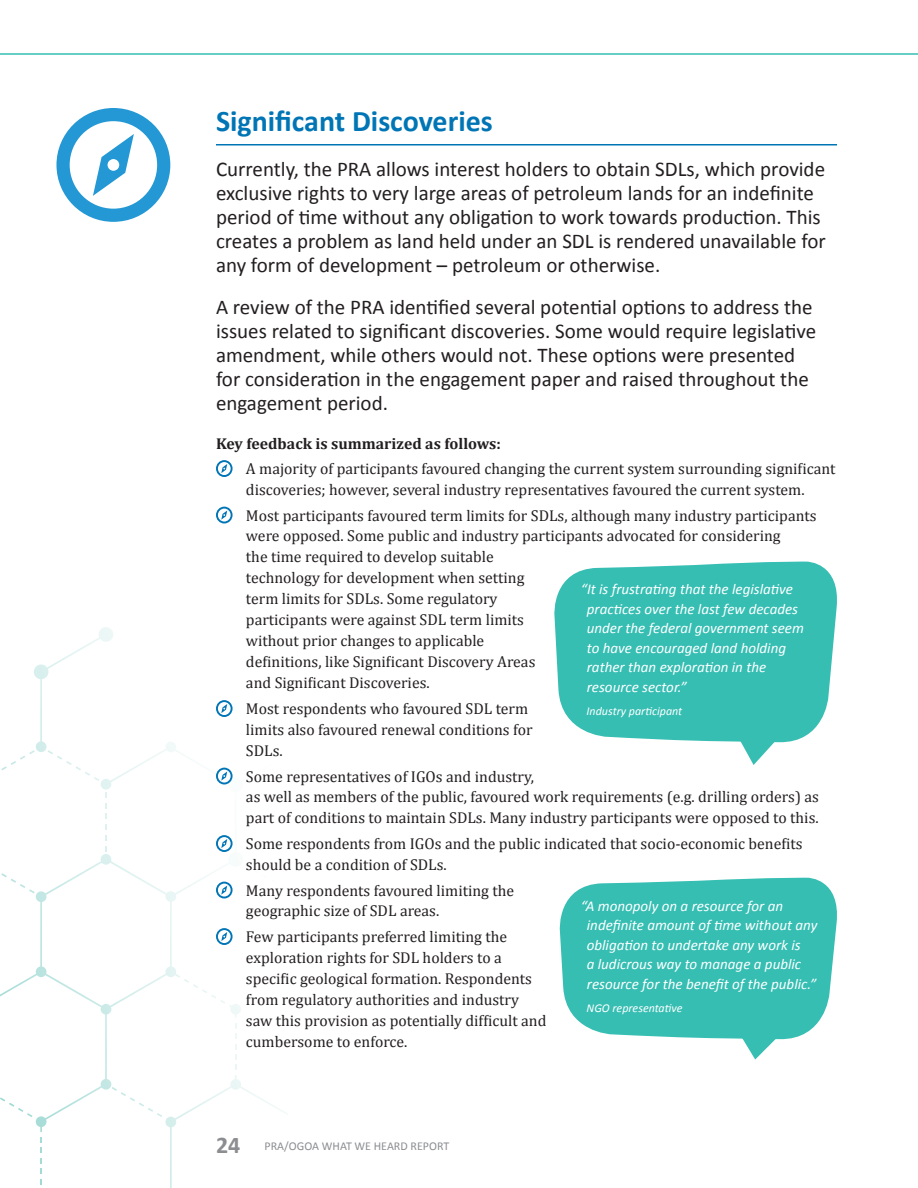
<style>
.page{position:relative;width:918px;height:1188px;background:#fff}
.page>*{position:absolute;margin:0;border:0;box-sizing:border-box;transform-origin:0 0}
.t1{font:700 30px "Calibri";color:#0075b6}
.t2{font:21px/24px "Calibri";color:#231f20}
.t3{font:15.75px/21px "Cambria";color:#231f20}
.t4{font:700 15.75px "Cambria";color:#231f20}
.t5{font:italic 15px/19.5px "Calibri";color:#fff}
.t6{font:italic 12px "Calibri";color:#fff}
.t7{font:12px "Calibri";color:#8b8d90}
.s1{font-weight:700;font-size:24px}
</style>
<div class="page">
<hr style="left:0;top:53px;width:918px;height:2px;background:#36beb3">
<svg style="left:27px;top:742px;width:200px;height:237px"></svg>
<svg style="left:1px;top:873px;width:34px;height:20px"></svg>
<svg style="left:105px;top:792px;width:2px;height:16px"></svg>
<svg style="left:105px;top:825px;width:2px;height:26px"></svg>
<svg style="left:1px;top:627px;width:112px;height:154px"></svg>
<svg style="left:0;top:979px;width:288px;height:209px"></svg>
<hr style="left:216px;top:144px;width:621px;height:2px;background:#0075b6">
<svg style="left:216px;top:460px;width:17px;height:17px"></svg>
<svg style="left:216px;top:507px;width:17px;height:16px"></svg>
<svg style="left:216px;top:700px;width:17px;height:17px"></svg>
<svg style="left:216px;top:768px;width:17px;height:16px"></svg>
<svg style="left:216px;top:835px;width:17px;height:17px"></svg>
<svg style="left:216px;top:882px;width:17px;height:16px"></svg>
<svg style="left:216px;top:928px;width:17px;height:17px"></svg>
<svg style="left:559px;top:877px;width:278px;height:163px;background:#49c4ba"></svg>
<svg style="left:740px;top:1032px;width:43px;height:28px"></svg>
<svg style="left:554px;top:561px;width:283px;height:182px;background:#48c4ba"></svg>
<svg style="left:738px;top:734px;width:44px;height:31px"></svg>
<svg style="left:56px;top:108px;width:114px;height:114px"></svg>
<h1 class="t1" style="left:216px;top:101px;width:278px">Significant Discoveries</h1>
<p class="t2" style="left:216px;top:157px;width:611px">Currently, the PRA allows interest holders to obtain SDLs, which provide exclusive rights to very large areas of petroleum lands for an indefinite period of time without any obligation to work towards production. This creates a problem as land held under an SDL is rendered unavailable for any form of development – petroleum or otherwise.</p>
<p class="t2" style="left:216px;top:295px;width:602px">A review of the PRA identified several potential options to address the issues related to significant discoveries. Some would require legislative amendment, while others would not. These options were presented for consideration in the engagement paper and raised throughout the engagement period.</p>
<p class="t4" style="left:216px;top:434px;width:286px">Key feedback is summarized as follows:</p>
<p class="t3" style="left:246px;top:458px;width:591px">A majority of participants favoured changing the current system surrounding significant discoveries; however, several industry representatives favoured the current system.</p>
<p class="t3" style="left:246px;top:505px;width:572px">Most participants favoured term limits for SDLs, although many industry participants were opposed. Some public and industry participants advocated for considering<br>the time required to develop suitable<br>technology for development when setting<br>term limits for SDLs. Some regulatory<br>participants were against SDL term limits<br>without prior changes to applicable<br>definitions, like Significant Discovery Areas<br>and Significant Discoveries.</p>
<p class="t3" style="left:246px;top:698px;width:288px">Most respondents who favoured SDL term limits also favoured renewal conditions for<br>SDLs.</p>
<p class="t3" style="left:246px;top:766px;width:575px">Some representatives of IGOs and industry,<br>as well as members of the public, favoured work requirements (e.g. drilling orders) as part of conditions to maintain SDLs. Many industry participants were opposed to this.</p>
<p class="t3" style="left:246px;top:833px;width:558px">Some respondents from IGOs and the public indicated that socio-economic benefits should be a condition of SDLs.</p>
<p class="t3" style="left:246px;top:880px;width:270px">Many respondents favoured limiting the geographic size of SDL areas.</p>
<p class="t3" style="left:246px;top:926px;width:302px">Few participants preferred limiting the exploration rights for SDL holders to a specific geological formation. Respondents from regulatory authorities and industry saw this provision as potentially difficult and cumbersome to enforce.</p>
<p class="t5" style="left:587px;top:579px;width:219px;text-indent:-6px">“It is frustrating that the legislative practices over the last few decades under the federal government seem to have encouraged land holding rather than exploration in the resource sector.”</p>
<p class="t6" style="left:587px;top:703px;width:97px">Industry participant</p>
<p class="t5" style="left:587px;top:895px;width:232px;text-indent:-6px">“A monopoly on a resource for an indefinite amount of time without any obligation to undertake any work is<br>a ludicrous way to manage a public resource for the benefit of the public.”</p>
<p class="t6" style="left:587px;top:1000px;width:97px">NGO representative</p>
<p class="t7" style="left:216px;top:1138px;width:235px"><span class="s1">24</span> PRA/OGOA WHAT WE HEARD REPORT</p>
</div>
